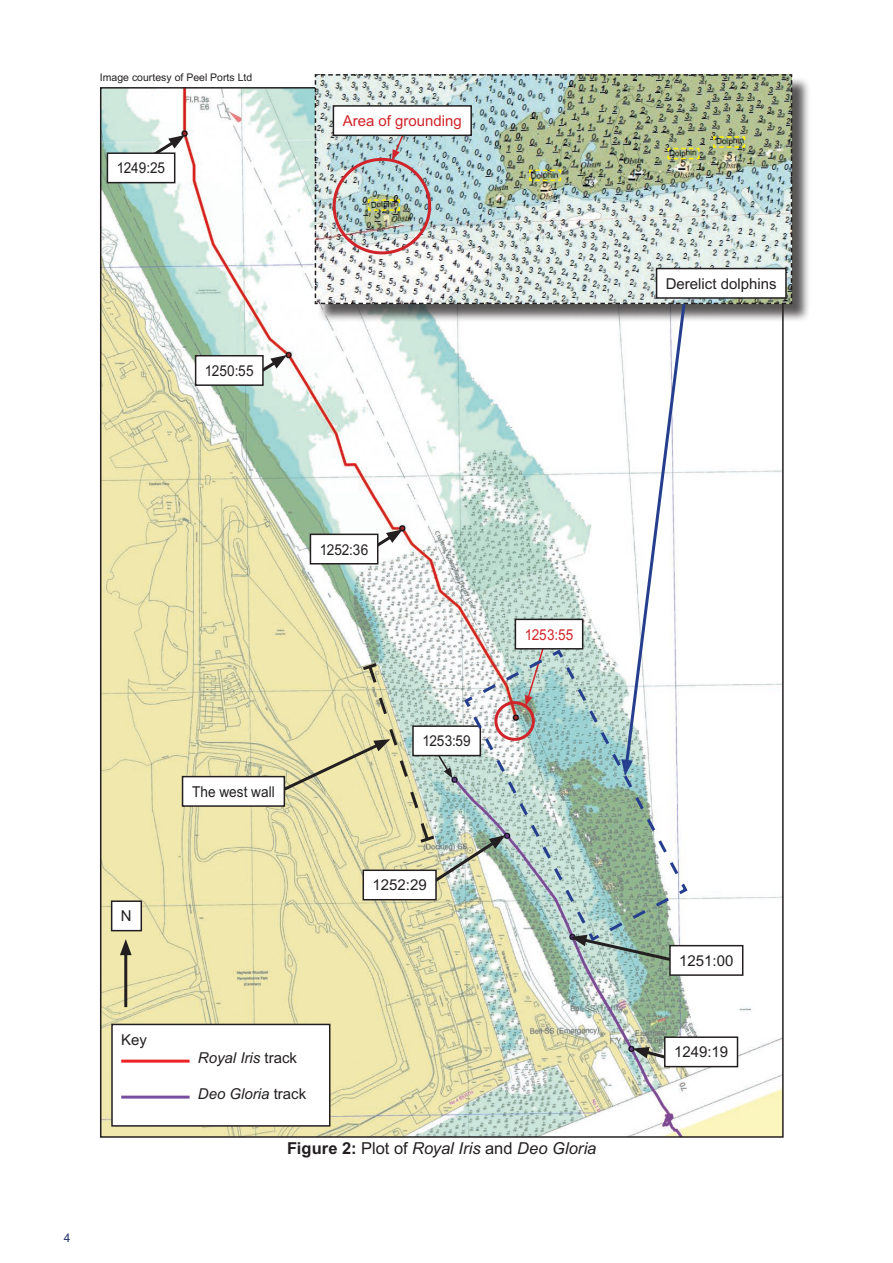
<style>
.page{position:relative;width:893px;height:1263px;background:#fff}
.page>*{position:absolute;margin:0;border:0;box-sizing:border-box;transform-origin:0 0}
.Figure_Caption{font:italic 16.5px "Arial";color:#231f20}
.Label{font:15px "Arial MT2";color:#231f20}
.Label-2{font:15px "Arial MT2";color:#231f20;scale:.91 1}
.t1{font:italic 15px "Arial";color:#231f20}
.Label-3{font:15px "Arial MT2";color:#d1232a}
.Label-4{font:15px "Arial MT2";color:#d1232a;scale:.91 1}
.t2{font:12px "Arial MT2";color:#24326f}
.Courtesy_text{font:10.5px "Arial MT2";color:#231f20}
.s1{font-family:"Arial MT2";font-style:normal}
.s2{font-family:"Arial Bold MT2";font-style:normal}
</style>
<div class="page">
<img style="left:103px;top:90px;width:678px;height:1045px">
<div style="left:112px;top:901px;width:29px;height:30px;background:#fff"></div>
<div style="left:111px;top:900px;width:31px;height:31px;border:2px solid #231f20"></div>
<hr style="left:124px;top:949px;width:3px;height:58px;background:#231f20">
<svg style="left:120px;top:939px;width:12px;height:16px"></svg>
<div style="left:317px;top:77px;width:493px;height:246px;background:#231f20;opacity:.75"></div>
<div style="left:670px;top:946px;width:73px;height:29px;background:#fff"></div>
<div style="left:669px;top:945px;width:74px;height:31px;border:2px solid #231f20"></div>
<svg style="left:633px;top:1047px;width:31px;height:17px"></svg>
<div style="left:665px;top:1037px;width:72px;height:29px;background:#fff"></div>
<div style="left:664px;top:1036px;width:74px;height:31px;border:2px solid #231f20"></div>
<div style="left:183px;top:777px;width:101px;height:29px;background:#fff"></div>
<div style="left:182px;top:776px;width:103px;height:31px;border:2px solid #231f20"></div>
<img style="left:245px;top:74px;width:547px;height:892px">
<div style="left:196px;top:356px;width:67px;height:29px;background:#fff"></div>
<div style="left:195px;top:355px;width:69px;height:31px;border:2px solid #231f20"></div>
<svg style="left:143px;top:135px;width:42px;height:28px"></svg>
<div style="left:107px;top:153px;width:68px;height:30px;background:#fff"></div>
<div style="left:107px;top:152px;width:68px;height:31px;border:2px solid #231f20"></div>
<div style="left:112px;top:1024px;width:218px;height:102px;background:#fff"></div>
<hr style="left:121px;top:1059px;width:69px;height:3px;background:#ee2123">
<hr style="left:121px;top:1095px;width:69px;height:3px;background:#784fa0">
<div style="left:111px;top:1024px;width:219px;height:102px;border:2px solid #231f20"></div>
<p class="Courtesy_text" style="left:100px;top:70px;width:154px">Image courtesy of Peel Ports Ltd</p>
<p class="Label-2" style="left:117px;top:158px;width:55px">1249:25</p>
<p class="Label-3" style="left:343px;top:111px;width:121px">Area of grounding</p>
<p class="Label-2" style="left:205px;top:361px;width:55px">1250:55</p>
<p class="t2" style="left:64px;top:1230px;width:8px">4</p>
<p class="Label" style="left:121px;top:906px;width:12px">N</p>
<p class="Label" style="left:121px;top:1029px;width:27px">Key</p>
<p class="Label-2" style="left:320px;top:539px;width:55px">1252:36</p>
<p class="Label-2" style="left:192px;top:782px;width:92px">The west wall</p>
<p class="Label-2" style="left:422px;top:731px;width:55px">1253:59</p>
<p class="Label" style="left:373px;top:875px;width:56px">1252:29</p>
<p class="Label-4" style="left:525px;top:624px;width:55px">1253:55</p>
<p class="t1" style="left:198px;top:1048px;width:101px">Royal Iris <span class="s1">track</span></p>
<p class="t1" style="left:198px;top:1084px;width:110px">Deo Gloria <span class="s1">track</span></p>
<p class="Figure_Caption" style="left:287px;top:1137px;width:311px"><span class="s2">Figure 2:</span> <span class="s1">Plot of</span> Royal Iris <span class="s1">and</span> Deo Gloria</p>
<p class="Label" style="left:666px;top:274px;width:112px">Derelict dolphins</p>
<p class="Label" style="left:679px;top:951px;width:56px">1251:00</p>
<p class="Label" style="left:674px;top:1042px;width:56px">1249:19</p>
</div>
